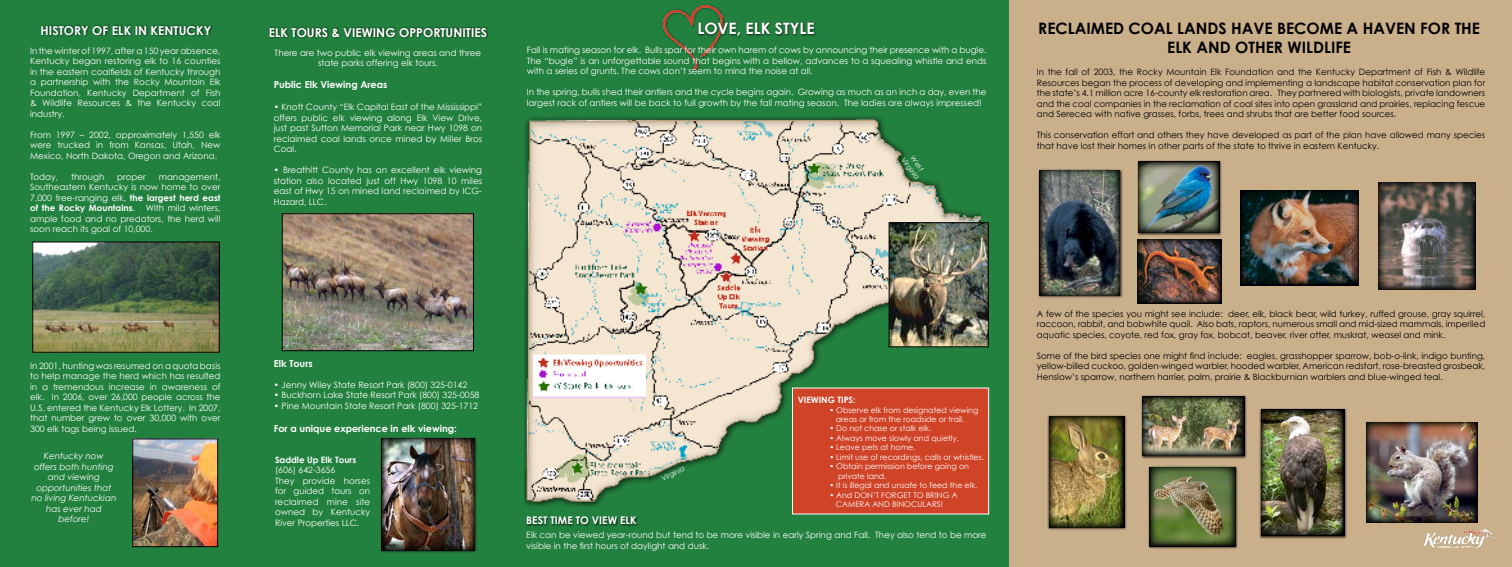
<style>
.page{position:relative;width:1512px;height:567px;background:#fff}
.page>*{position:absolute;margin:0;border:0;box-sizing:border-box;transform-origin:0 0}
.t1{font:700 15.75px/18.9px "Century Gothic";color:#000;text-align:center}
.t2{font:700 15.75px "Century Gothic";color:#fff}
.t3{font:700 12.25px "Century Gothic";color:#fff}
.t4{font:700 12.25px "Century Gothic";color:#fafdff}
.t5{font:700 10.5px "Century Gothic";color:#fff}
.t6{font:700 9.62px "Century Gothic";color:#fff}
.t7{font:8.75px/10.5px "Century Gothic";color:#fff;text-align:justify}
.t8{font:8.75px/10.5px "Century Gothic";color:#000;text-align:justify}
.t9{font:italic 8.75px/10.5px "Century Gothic";color:#fff;text-align:center}
.t10{font:700 8.75px "Century Gothic";color:#fff}
.t11{font:7.88px/9.5px "Century Gothic";color:#fff}
.t12{font:italic 7px "Century Gothic";color:#fff}
.s1{font-weight:700}
</style>
<div class="page">
<div style="left:1006px;top:0;width:506px;height:567px;background:#caaf8b"></div>
<div style="left:0;top:0;width:1009px;height:567px;background:#23813f"></div>
<div style="left:268px;top:26px;width:222px;height:14px;background:#000;opacity:.75"></div>
<div style="left:40px;top:24px;width:174px;height:14px;background:#000;opacity:.75"></div>
<div style="left:380px;top:436px;width:98px;height:118px;background:#000;opacity:.75"></div>
<img style="left:382px;top:438px;width:93px;height:113px">
<div style="left:1038px;top:169px;width:85px;height:130px;background:#000;opacity:.75"></div>
<img style="left:1040px;top:169px;width:80px;height:127px">
<div style="left:1147px;top:465px;width:91px;height:85px;background:#000;opacity:.75"></div>
<img style="left:1150px;top:466px;width:86px;height:80px">
<div style="left:1137px;top:160px;width:86px;height:76px;background:#000;opacity:.75"></div>
<img style="left:1138px;top:162px;width:81px;height:71px">
<div style="left:1140px;top:395px;width:107px;height:64px;background:#000;opacity:.75"></div>
<img style="left:1142px;top:397px;width:101px;height:59px">
<div style="left:1047px;top:414px;width:81px;height:117px;background:#000;opacity:.75"></div>
<img style="left:1049px;top:416px;width:74px;height:112px">
<div style="left:1259px;top:408px;width:88px;height:131px;background:#000;opacity:.75"></div>
<img style="left:1261px;top:410px;width:82px;height:125px">
<img style="left:525px;top:116px;width:455px;height:391px">
<div style="left:793px;top:388px;width:196px;height:126px;background:#cf4327"></div>
<div style="left:792px;top:388px;width:197px;height:126px;border:1px solid #fff"></div>
<img style="left:34px;top:244px;width:184px;height:107px">
<div style="left:32px;top:242px;width:188px;height:111px;border:1px solid #000"></div>
<img style="left:134px;top:440px;width:82px;height:105px">
<div style="left:132px;top:438px;width:86px;height:109px;border:1px solid #000"></div>
<div style="left:662px;top:3px;width:63px;height:69px;background:#000;opacity:.75"></div>
<img style="left:664px;top:5px;width:58px;height:65px">
<div style="left:697px;top:20px;width:120px;height:18px;background:#000;opacity:.75"></div>
<img style="left:891px;top:224px;width:96px;height:121px">
<div style="left:889px;top:222px;width:100px;height:125px;border:1px solid #000"></div>
<img style="left:284px;top:215px;width:188px;height:134px">
<div style="left:282px;top:213px;width:192px;height:138px;border:1px solid #000"></div>
<div style="left:525px;top:515px;width:114px;height:13px;background:#000;opacity:.75"></div>
<div style="left:1137px;top:239px;width:85px;height:65px;background:#000"></div>
<img style="left:1137px;top:239px;width:84px;height:64px">
<img style="left:1241px;top:190px;width:118px;height:95px">
<img style="left:1378px;top:182px;width:97px;height:108px">
<img style="left:1366px;top:422px;width:111px;height:101px">
<img style="left:1424px;top:529px;width:71px;height:18px">
<h2 class="t4" style="left:41px;top:23px;width:172px">HISTORY OF ELK IN KENTUCKY</h2>
<h2 class="t3" style="left:269px;top:25px;width:220px">ELK TOURS &amp; VIEWING OPPORTUNITIES</h2>
<p class="t7" style="left:275px;top:47px;width:208px;text-align:center">There are two public elk viewing areas and three state parks offering elk tours.</p>
<p class="t6" style="left:274px;top:79px;width:115px">Public Elk Viewing Areas</p>
<p class="t7" style="left:274px;top:102px;width:210px">• Knott County “Elk Capital East of the Mississippi” offers public elk viewing along Elk View Drive, just past Sutton Memorial Park near Hwy 1098 on reclaimed coal lands once mined by Miller Bros Coal.</p>
<p class="t7" style="left:274px;top:165px;width:210px">• Breathitt County has an excellent elk viewing station also located just off Hwy 1098 10 miles east of Hwy 15 on mined land reclaimed by ICG-Hazard, LLC.</p>
<p class="t7" style="left:30px;top:45px;width:192px">In the winter of 1997, after a 150 year absence, Kentucky began restoring elk to 16 counties in the eastern coalfields of Kentucky through a partnership with the Rocky Mountain Elk Foundation, Kentucky Department of Fish &amp; Wildlife Resources &amp; the Kentucky coal industry.</p>
<p class="t7" style="left:30px;top:129px;width:192px">From 1997 – 2002, approximately 1,550 elk were trucked in from Kansas, Utah, New Mexico, North Dakota, Oregon and Arizona.</p>
<p class="t7" style="left:30px;top:171px;width:30px">Today,</p>
<p class="t7" style="left:71px;top:171px;width:35px">through</p>
<p class="t7" style="left:117px;top:171px;width:30px">proper</p>
<p class="t7" style="left:30px;top:171px;width:192px;text-indent:129px">management, Southeastern Kentucky is now home to over 7,000 free-ranging elk, <span class="s1">the largest herd east of the Rocky Mountains</span>. With mild winters, ample food and no predators, the herd will soon reach its goal of 10,000.</p>
<h1 class="t2" style="left:697px;top:18px;width:119px">LOVE, ELK STYLE</h1>
<p class="t7" style="left:527px;top:45px;width:461px">Fall is mating season for elk. Bulls spar for their own harem of cows by announcing their presence with a bugle.<br>The “bugle” is an unforgettable sound that begins with a bellow, advances to a squealing whistle and ends with a series of grunts. The cows don’t seem to mind the noise at all.</p>
<p class="t7" style="left:527px;top:87px;width:461px">In the spring, bulls shed their antlers and the cycle begins again. Growing as much as an inch a day, even the largest rack of antlers will be back to full growth by the fall mating season. The ladies are always impressed!</p>
<p class="t12" style="left:916px;top:154px;width:18px;rotate:53deg">West</p>
<p class="t12" style="left:906px;top:156px;width:26px;rotate:53deg">Virginia</p>
<p class="t7" style="left:30px;top:360px;width:192px">In 2001, hunting was resumed on a quota basis to help manage the herd which has resulted in a tremendous increase in awareness of elk. In 2006, over 26,000 people across the U.S. entered the Kentucky Elk Lottery. In 2007, that number grew to over 30,000 with over 300 elk tags being issued.</p>
<p class="t9" style="left:32px;top:450px;width:86px">Kentucky now offers both hunting and viewing opportunities that no living Kentuckian has ever had before!</p>
<p class="t6" style="left:274px;top:357px;width:40px">Elk Tours</p>
<p class="t7" style="left:274px;top:379px;width:195px">• Jenny Wiley State Resort Park (800) 325-0142</p>
<p class="t7" style="left:274px;top:390px;width:207px">• Buckhorn Lake State Resort Park (800) 325-0058</p>
<p class="t7" style="left:274px;top:400px;width:206px">• Pine Mountain State Resort Park (800) 325-1712</p>
<p class="t6" style="left:274px;top:422px;width:185px">For a unique experience in elk viewing:</p>
<p class="t10" style="left:275px;top:454px;width:83px">Saddle Up Elk Tours</p>
<p class="t7" style="left:275px;top:465px;width:97px;text-align:left">(606) 642-3656<br>They provide horses for guided tours on reclaimed mine site owned by Kentucky<br>River Properties LLC.</p>
<p class="t5" style="left:526px;top:514px;width:112px">BEST TIME TO VIEW ELK</p>
<p class="t12" style="left:660px;top:475px;width:26px;rotate:-26deg">Virginia</p>
<p class="t10" style="left:798px;top:394px;width:59px">VIEWING TIPS:</p>
<p class="t11" style="left:836px;top:405px;width:144px;text-indent:-7px">• Observe elk from designated viewing areas or from the roadside or trail.</p>
<p class="t11" style="left:829px;top:424px;width:103px">• Do not chase or stalk elk.</p>
<p class="t11" style="left:829px;top:433px;width:131px">• Always move slowly and quietly.</p>
<p class="t11" style="left:829px;top:443px;width:88px">• Leave pets at home.</p>
<p class="t11" style="left:829px;top:452px;width:156px">• Limit use of recordings, calls or whistles.</p>
<p class="t11" style="left:838px;top:462px;width:132px;text-indent:-9px">• Obtain permission before going on private land.</p>
<p class="t11" style="left:829px;top:480px;width:150px">• It is illegal and unsafe to feed the elk.</p>
<p class="t11" style="left:836px;top:490px;width:123px;text-indent:-7px">• And DON’T FORGET TO BRING A<br>CAMERA AND BINOCULARS!</p>
<p class="t7" style="left:526px;top:529px;width:462px">Elk can be viewed year-round but tend to be more visible in early Spring and Fall. They also tend to be more visible in the first hours of daylight and dusk.</p>
<h1 class="t1" style="left:1038px;top:18px;width:443px">RECLAIMED COAL LANDS HAVE BECOME A HAVEN FOR THE<br>ELK AND OTHER WILDLIFE</h1>
<p class="t8" style="left:1037px;top:67px;width:450px">In the fall of 2003, the Rocky Mountain Elk Foundation and the Kentucky Department of Fish &amp; Wildlife Resources began the process of developing and implementing a landscape habitat conservation plan for the state’s 4.1 million acre 16-county elk restoration area. They partnered with biologists, private landowners and the coal companies in the reclamation of coal sites into open grassland and prairies, replacing fescue and Serecea with native grasses, forbs, trees and shrubs that are better food sources.</p>
<p class="t8" style="left:1037px;top:130px;width:450px">This conservation effort and others they have developed as part of the plan have allowed many species that have lost their homes in other parts of the state to thrive in eastern Kentucky.</p>
<p class="t8" style="left:1037px;top:308px;width:450px">A few of the species you might see include: deer, elk, black bear, wild turkey, ruffed grouse, gray squirrel, raccoon, rabbit, and bobwhite quail. Also bats, raptors, numerous small and mid-sized mammals, imperiled aquatic species, coyote, red fox, gray fox, bobcat, beaver, river otter, muskrat, weasel and mink.</p>
<p class="t8" style="left:1037px;top:350px;width:450px">Some of the bird species one might find include: eagles, grasshopper sparrow, bob-o-link, indigo bunting, yellow-billed cuckoo, golden-winged warbler, hooded warbler, American redstart, rose-breasted grosbeak, Henslow’s sparrow, northern harrier, palm, prairie &amp; Blackburnian warblers and blue-winged teal.</p>
</div>
